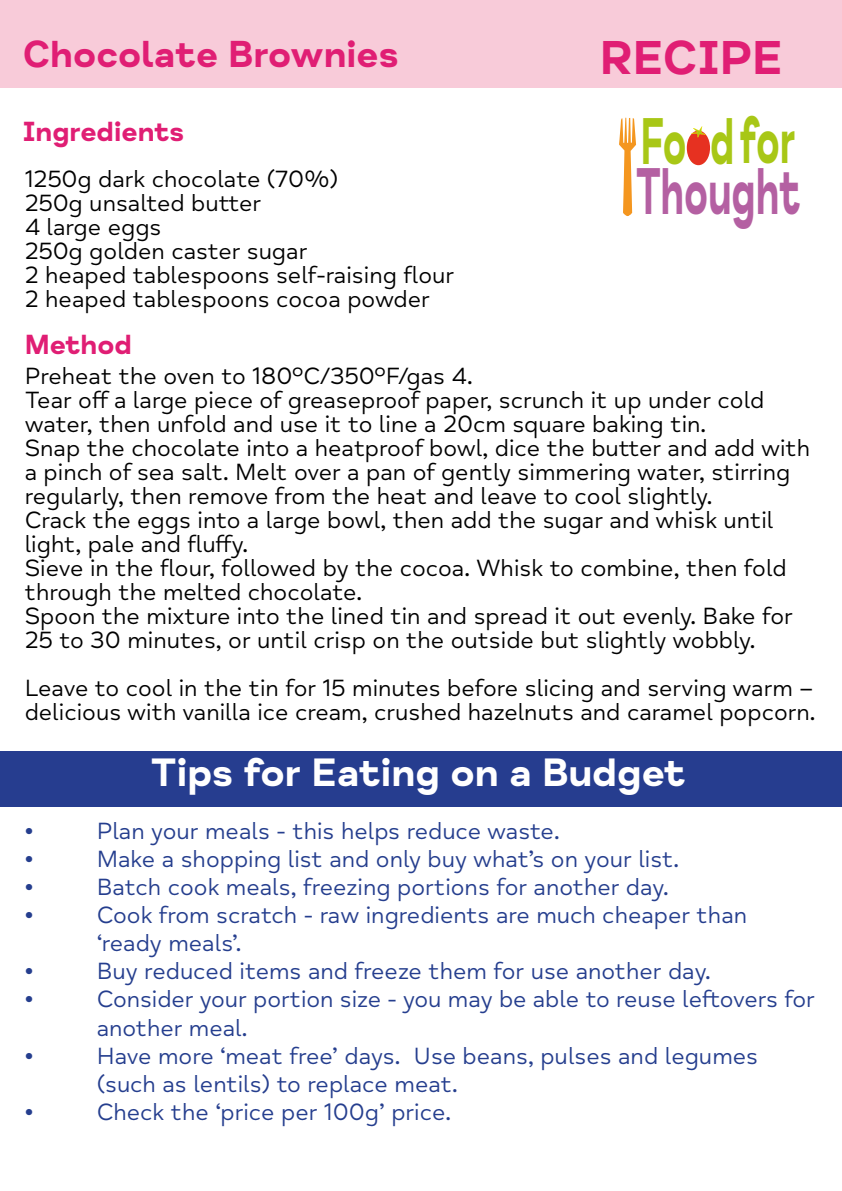
<style>
.page{position:relative;width:842px;height:1191px;background:#fff}
.page>*{position:absolute;margin:0;border:0;box-sizing:border-box;transform-origin:0 0}
.t1{font:700 66.8px "Mind Meridian";color:#a8c716;scale:.58 1}
.t2{font:700 66.8px "Mind Meridian";letter-spacing:-.005em;color:#b460a2;scale:.59 1}
.t3{font:48px "Mind Meridian Display";color:#e01e74}
.t4{font:40px "Mind Meridian Display";color:#fff}
.t5{font:38px "Mind Meridian Display";color:#e01e74}
.t6{font:28px "Mind Meridian Display";color:#e01e74}
.t7{font:24px/24px "Mind Meridian";color:#000}
.t8{font:24px/28px "Mind Meridian";color:#253e8e}
</style>
<div class="page">
<div style="left:0;top:751px;width:842px;height:55px;background:#263d8f"></div>
<div style="left:0;top:0;width:842px;height:88px;background:#f8cbd9"></div>
<div style="left:687px;top:131px;width:23px;height:34px;background:#e63121;border-radius:50%"></div>
<svg style="left:691px;top:126px;width:15px;height:11px"></svg>
<svg style="left:619px;top:118px;width:17px;height:98px"></svg>
<h3 class="t5" style="left:23px;top:31px;width:378px">Chocolate Brownies</h3>
<h2 class="t3" style="left:600px;top:29px;width:184px">RECIPE</h2>
<h1 class="t1" style="left:640px;top:101px;width:269px">Foodfor</h1>
<h1 class="t2" style="left:635px;top:151px;width:282px">Thought</h1>
<p class="t6" style="left:23px;top:115px;width:163px">Ingredients</p>
<p class="t7" style="left:25px;top:167px;width:431px">1250g dark chocolate (70%)<br>250g unsalted butter<br>4 large eggs<br>250g golden caster sugar<br>2 heaped tablespoons self-raising flour<br>2 heaped tablespoons cocoa powder</p>
<p class="t6" style="left:25px;top:328px;width:109px">Method</p>
<p class="t7" style="left:25px;top:364px;width:787px">Preheat the oven to 180ºC/350ºF/gas 4.<br>Tear off a large piece of greaseproof paper, scrunch it up under cold water, then unfold and use it to line a 20cm square baking tin.<br>Snap the chocolate into a heatproof bowl, dice the butter and add with a pinch of sea salt. Melt over a pan of gently simmering water, stirring regularly, then remove from the heat and leave to cool slightly.<br>Crack the eggs into a large bowl, then add the sugar and whisk until light, pale and fluffy.<br>Sieve in the flour, followed by the cocoa. Whisk to combine, then fold through the melted chocolate.<br>Spoon the mixture into the lined tin and spread it out evenly. Bake for 25 to 30 minutes, or until crisp on the outside but slightly wobbly.</p>
<p class="t7" style="left:25px;top:676px;width:792px">Leave to cool in the tin for 15 minutes before slicing and serving warm – delicious with vanilla ice cream, crushed hazelnuts and caramel popcorn.</p>
<h3 class="t4" style="left:150px;top:749px;width:537px">Tips for Eating on a Budget</h3>
<p class="t8" style="left:25px;top:818px;width:10px">•</p>
<p class="t8" style="left:97px;top:818px;width:464px">Plan your meals - this helps reduce waste.</p>
<p class="t8" style="left:25px;top:846px;width:10px">•</p>
<p class="t8" style="left:97px;top:846px;width:584px">Make a shopping list and only buy what’s on your list.</p>
<p class="t8" style="left:25px;top:874px;width:10px">•</p>
<p class="t8" style="left:97px;top:874px;width:574px">Batch cook meals, freezing portions for another day.</p>
<p class="t8" style="left:25px;top:902px;width:10px">•</p>
<p class="t8" style="left:97px;top:902px;width:652px">Cook from scratch - raw ingredients are much cheaper than ‘ready meals’.</p>
<p class="t8" style="left:25px;top:958px;width:10px">•</p>
<p class="t8" style="left:97px;top:958px;width:616px">Buy reduced items and freeze them for use another day.</p>
<p class="t8" style="left:25px;top:986px;width:10px">•</p>
<p class="t8" style="left:97px;top:986px;width:720px">Consider your portion size - you may be able to reuse leftovers for another meal.</p>
<p class="t8" style="left:25px;top:1042px;width:10px">•</p>
<p class="t8" style="left:97px;top:1042px;width:663px">Have more ‘meat free’ days. Use beans, pulses and legumes (such as lentils) to replace meat.</p>
<p class="t8" style="left:25px;top:1098px;width:10px">•</p>
<p class="t8" style="left:97px;top:1098px;width:356px">Check the ‘price per 100g’ price.</p>
</div>
